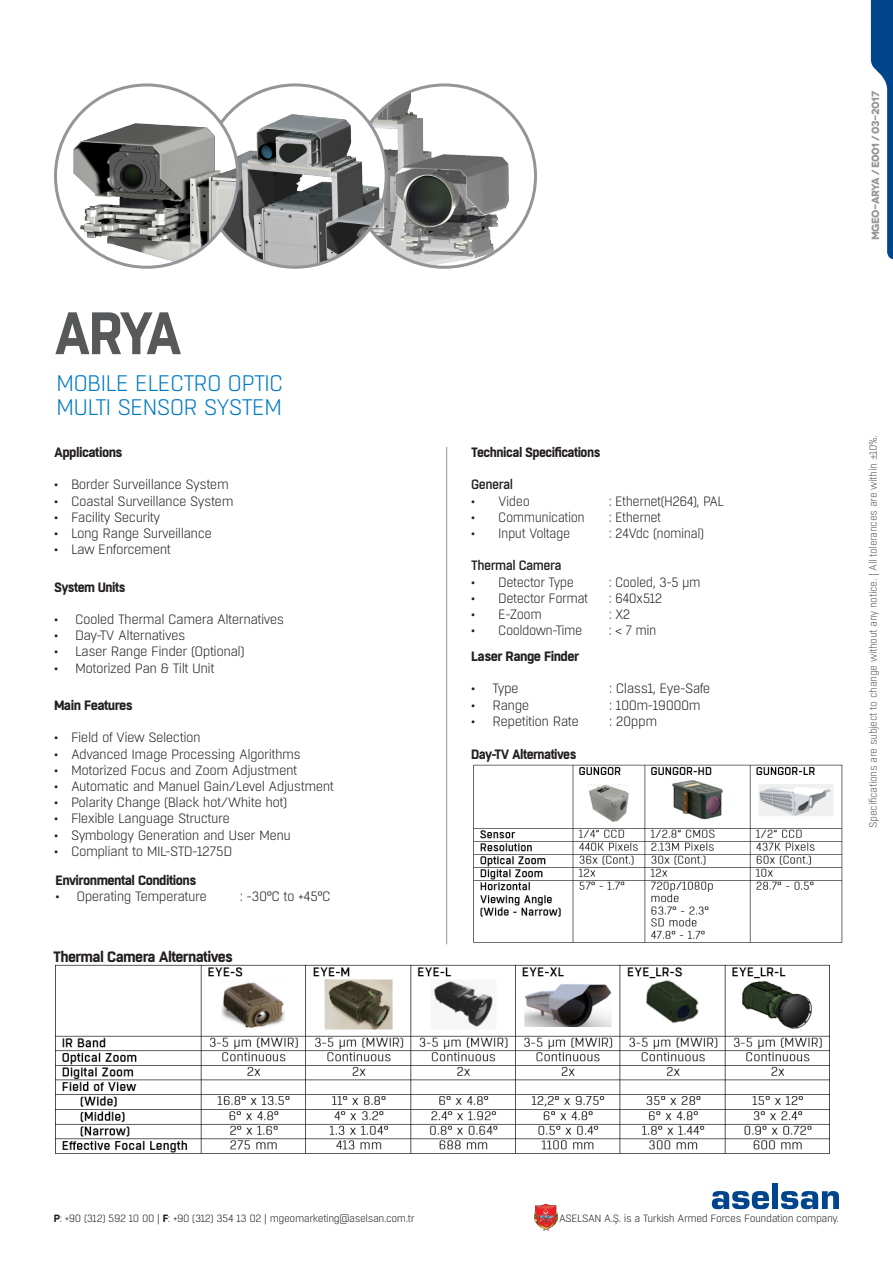
<style>
.page{position:relative;width:893px;height:1263px;background:#fff}
.page>*{position:absolute;margin:0;border:0;box-sizing:border-box;transform-origin:0 0}
.t1{font:700 59.55px "Boxed";color:#57585a;scale:.94 1}
.t2{font:300 22.5px "Boxed";letter-spacing:-.04em;color:#007ac2}
.ASDA{font:700 15px "Boxed";letter-spacing:-.04em;color:#231f20}
.t3{font:300 13.5px "Boxed";letter-spacing:-.04em;color:#231f20}
.t4{font:300 13.5px "Boxed";letter-spacing:-.04em;color:#231f20;scale:.96 1}
.ASDA-2{font:700 13.5px "Boxed";letter-spacing:-.04em;color:#231f20}
.ASDA-3{font:700 13.5px "Boxed";letter-spacing:-.04em;color:#231f20;scale:.96 1}
.t5{font:500 13.5px "Boxed";letter-spacing:-.04em;color:#231f20;scale:.96 1}
.t6{font:300 10.5px "Boxed";letter-spacing:-.04em;color:#231f20}
.t7{font:300 10.5px "Boxed";letter-spacing:-.04em;color:#57585a}
.t8{font:700 10.5px "Novecentowide";letter-spacing:-.06em;color:#939598}
.s1{font-family:"Minion Pro";font-weight:400}
.s2{font-weight:700}
</style>
<div class="page">
<svg style="left:871px;top:0;width:22px;height:259px"></svg>
<img style="left:534px;top:1203px;width:23px;height:28px">
<svg style="left:712px;top:1191px;width:57px;height:18px"></svg>
<div style="left:772px;top:1183px;width:6px;height:26px;background:#01468c"></div>
<svg style="left:781px;top:1191px;width:58px;height:18px"></svg>
<img style="left:353px;top:85px;width:182px;height:182px;border-radius:91px">
<img style="left:238px;top:102px;width:148px;height:165px">
<img style="left:56px;top:91px;width:182px;height:176px">
<hr style="left:446px;top:447px;width:1px;height:497px;background:#939598">
<img style="left:473px;top:764px;width:370px;height:179px">
<img style="left:55px;top:964px;width:775px;height:190px">
<p class="t1" style="left:54px;top:293px;width:138px">ARYA</p>
<p class="t2" style="left:56px;top:370px;width:229px">MOBILE ELECTRO OPTIC</p>
<p class="t2" style="left:56px;top:393px;width:228px">MULTI SENSOR SYSTEM</p>
<p class="ASDA-2" style="left:54px;top:443px;width:70px">Applications</p>
<p class="t3" style="left:54px;top:476px;width:176px">• Border Surveillance System</p>
<p class="t3" style="left:54px;top:493px;width:181px">• Coastal Surveillance System</p>
<p class="t3" style="left:54px;top:509px;width:108px">• Facility Security</p>
<p class="t3" style="left:54px;top:525px;width:160px">• Long Range Surveillance</p>
<p class="t3" style="left:54px;top:541px;width:118px">• Law Enforcement</p>
<p class="ASDA-3" style="left:54px;top:578px;width:76px">System Units</p>
<p class="t3" style="left:54px;top:611px;width:232px">• Cooled Thermal Camera Alternatives</p>
<p class="t3" style="left:54px;top:627px;width:133px">• Day-TV Alternatives</p>
<p class="t3" style="left:54px;top:643px;width:192px">• Laser Range Finder (Optional)</p>
<p class="t3" style="left:54px;top:659px;width:162px">• Motorized Pan &amp; Tilt Unit</p>
<p class="ASDA-2" style="left:54px;top:696px;width:81px">Main Features</p>
<p class="t3" style="left:54px;top:729px;width:148px">• Field of View Selection</p>
<p class="t3" style="left:54px;top:745px;width:249px">• Advanced Image Processing Algorithms</p>
<p class="t3" style="left:54px;top:762px;width:245px">• Motorized Focus and Zoom Adjustment</p>
<p class="t3" style="left:54px;top:778px;width:282px">• Automatic and Manuel Gain/Level Adjustment</p>
<p class="t3" style="left:54px;top:794px;width:235px">• Polarity Change (Black hot/White hot)</p>
<p class="t3" style="left:54px;top:810px;width:178px">• Flexible Language Structure</p>
<p class="t3" style="left:54px;top:826px;width:239px">• Symbology Generation and User Menu</p>
<p class="t3" style="left:54px;top:843px;width:180px">• Compliant to MIL-STD-1275D</p>
<p class="ASDA-2" style="left:55px;top:871px;width:142px">Environmental Conditions</p>
<p class="t3" style="left:55px;top:888px;width:153px">• Operating Temperature</p>
<p class="t3" style="left:240px;top:888px;width:92px">: -30°C to +45°C</p>
<p class="ASDA" style="left:53px;top:947px;width:181px">Thermal Camera Alternatives</p>
<p class="ASDA-3" style="left:471px;top:443px;width:136px">Technical Specifications</p>
<p class="t5" style="left:471px;top:476px;width:45px">General</p>
<p class="t4" style="left:471px;top:493px;width:63px">• Video</p>
<p class="t4" style="left:609px;top:493px;width:121px">: Ethernet(H264), PAL</p>
<p class="t4" style="left:471px;top:509px;width:120px">• Communication</p>
<p class="t4" style="left:609px;top:509px;width:56px">: Ethernet</p>
<p class="t4" style="left:471px;top:525px;width:105px">• Input Voltage</p>
<p class="t4" style="left:609px;top:525px;width:101px">: 24Vdc (nominal)</p>
<p class="t5" style="left:471px;top:557px;width:96px">Thermal Camera</p>
<p class="t4" style="left:471px;top:574px;width:108px">• Detector Type</p>
<p class="t4" style="left:609px;top:574px;width:97px">: Cooled, 3-5 μm</p>
<p class="t4" style="left:471px;top:590px;width:123px">• Detector Format</p>
<p class="t4" style="left:609px;top:590px;width:57px">: 640x512</p>
<p class="t4" style="left:471px;top:606px;width:75px">• E-Zoom</p>
<p class="t4" style="left:609px;top:606px;width:24px">: X2</p>
<p class="t4" style="left:471px;top:622px;width:117px">• Cooldown-Time</p>
<p class="t4" style="left:609px;top:622px;width:51px">: &lt; 7 min</p>
<p class="ASDA-2" style="left:471px;top:647px;width:109px">Laser Range Finder</p>
<p class="t3" style="left:471px;top:680px;width:49px">• Type</p>
<p class="t3" style="left:609px;top:680px;width:103px">: Class1, Eye-Safe</p>
<p class="t3" style="left:471px;top:696px;width:60px">• Range</p>
<p class="t3" style="left:609px;top:696px;width:93px">: 100m-19000m</p>
<p class="t3" style="left:471px;top:713px;width:109px">• Repetition Rate</p>
<p class="t3" style="left:609px;top:713px;width:49px">: 20ppm</p>
<p class="ASDA-3" style="left:471px;top:746px;width:111px">Day-TV Alternatives</p>
<p class="t8" style="left:869px;top:240px;width:150px;rotate:-90deg">MGEO-ARYA / e001 / 03-2017</p>
<p class="t7" style="left:867px;top:827px;width:394px;rotate:-90deg">Specifications are subject to change without any notice. | All tolerances are within <span class="s1">±</span>10%.</p>
<p class="t6" style="left:54px;top:1212px;width:362px"><span class="s2">P</span>: +90 (312) 592 10 00 | <span class="s2">F</span>: +90 (312) 354 13 02 | mgeomarketing@aselsan.com.tr</p>
<p class="t6" style="left:559px;top:1212px;width:281px">ASELSAN A.Ş. is a Turkish Armed Forces Foundation company.</p>
</div>
